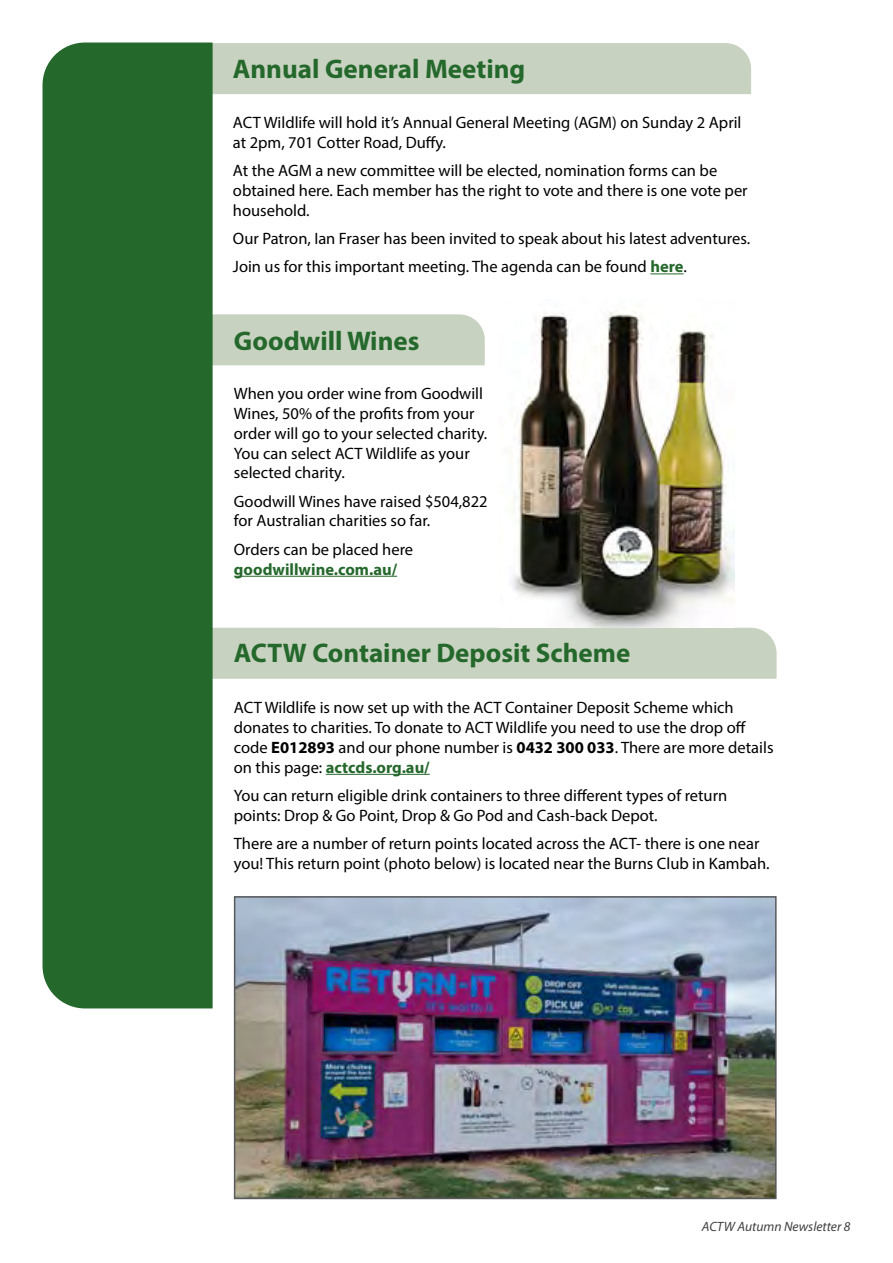
<style>
.page{position:relative;width:893px;height:1263px;background:#fff}
.page>*{position:absolute;margin:0;border:0;box-sizing:border-box;transform-origin:0 0}
.t1{font:700 27px "Myriad Pro";color:#25682c}
.t2{font:16.5px/19.8px "Myriad Pro";color:#000}
.t3{font:700 16.5px "Myriad Pro";color:#25682c}
.t4{font:italic 13.5px "Myriad Pro";color:#414042}
.s1{font-weight:700;color:#25682c}
.s2{font-weight:700}
</style>
<div class="page">
<div style="left:213px;top:43px;width:538px;height:51px;background:#c7d2c0"></div>
<hr style="left:650px;top:273px;width:34px;height:1px;background:#25682c">
<div style="left:213px;top:314px;width:272px;height:51px;background:#c7d2c0"></div>
<div style="left:213px;top:628px;width:564px;height:51px;background:#c7d2c0"></div>
<div style="left:43px;top:43px;width:170px;height:965px;background:#25682c"></div>
<hr style="left:326px;top:774px;width:104px;height:1px;background:#25682c">
<img style="left:237px;top:899px;width:537px;height:297px">
<div style="left:234px;top:896px;width:543px;height:303px;border:2px solid #58595b"></div>
<hr style="left:234px;top:576px;width:163px;height:1px;background:#25682c">
<img style="left:510px;top:312px;width:225px;height:316px">
<h1 class="t1" style="left:233px;top:52px;width:294px">Annual General Meeting</h1>
<p class="t2" style="left:233px;top:112px;width:510px">ACT Wildlife will hold it’s Annual General Meeting (AGM) on Sunday 2 April at 2pm, 701 Cotter Road, Duffy.</p>
<p class="t2" style="left:233px;top:160px;width:516px">At the AGM a new committee will be elected, nomination forms can be obtained here. Each member has the right to vote and there is one vote per household.</p>
<p class="t2" style="left:233px;top:224px;width:519px;line-height:28.3px">Our Patron, Ian Fraser has been invited to speak about his latest adventures.<br>Join us for this important meeting. The agenda can be found <span class="s1">here</span>.</p>
<h1 class="t1" style="left:234px;top:323px;width:187px">Goodwill Wines</h1>
<p class="t2" style="left:234px;top:383px;width:255px">When you order wine from Goodwill<br>Wines, 50% of the profits from your order will go to your selected charity.<br>You can select ACT Wildlife as your selected charity.</p>
<p class="t2" style="left:234px;top:491px;width:255px">Goodwill Wines have raised $504,822 for Australian charities so far.</p>
<p class="t2" style="left:234px;top:539px;width:181px">Orders can be placed here</p>
<p class="t3" style="left:234px;top:558px;width:165px">goodwillwine.com.au/</p>
<h1 class="t1" style="left:234px;top:635px;width:398px">ACTW Container Deposit Scheme</h1>
<p class="t2" style="left:234px;top:697px;width:541px">ACT Wildlife is now set up with the ACT Container Deposit Scheme which donates to charities. To donate to ACT Wildlife you need to use the drop off code <span class="s2">E012893</span> and our phone number is <span class="s2">0432 300 033</span>. There are more details on this page: <span class="s1">actcds.org.au/</span></p>
<p class="t2" style="left:234px;top:785px;width:495px">You can return eligible drink containers to three different types of return points: Drop &amp; Go Point, Drop &amp; Go Pod and Cash-back Depot.</p>
<p class="t2" style="left:234px;top:833px;width:537px">There are a number of return points located across the ACT- there is one near you! This return point (photo below) is located near the Burns Club in Kambah.</p>
<p class="t4" style="left:702px;top:1218px;width:150px">ACTW Autumn Newsletter 8</p>
</div>
